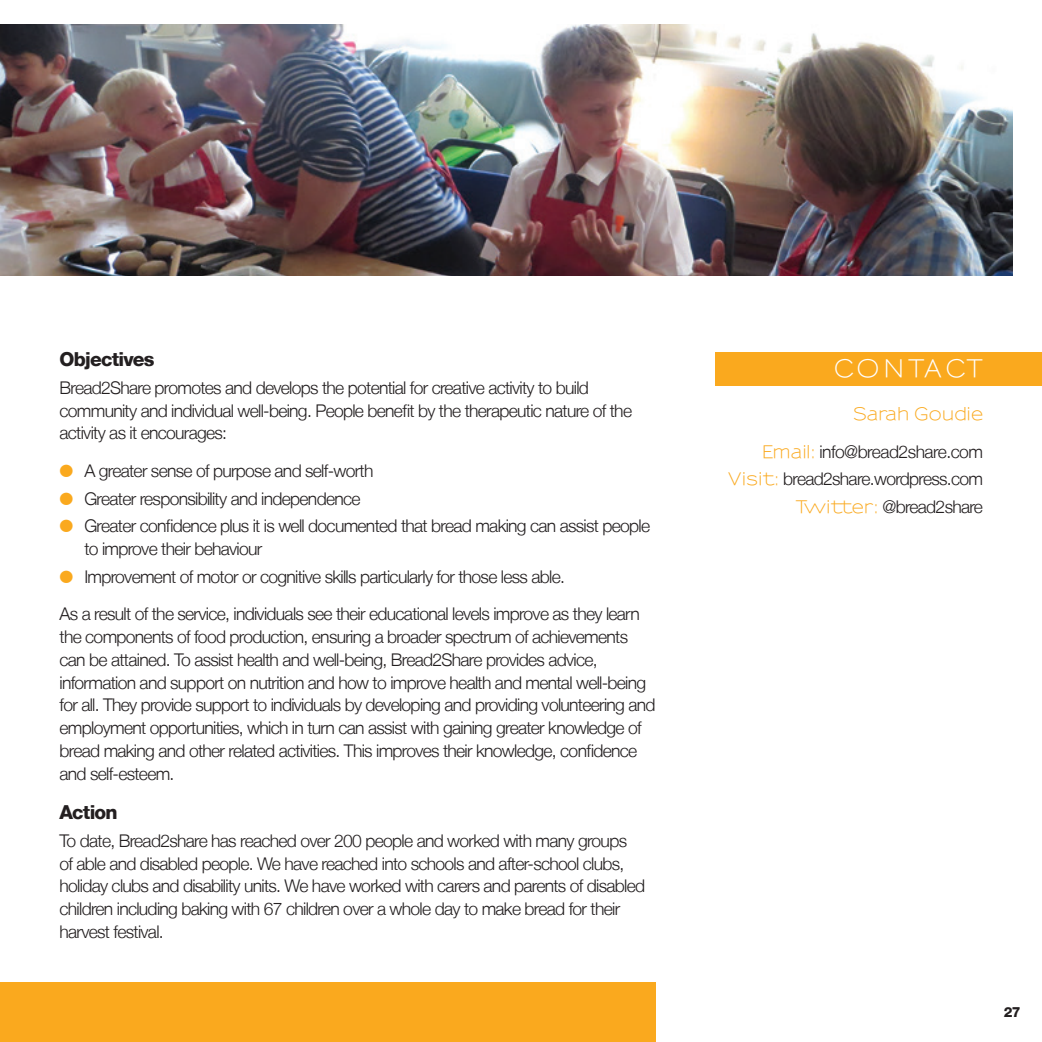
<style>
.page{position:relative;width:1042px;height:1042px;background:#fff}
.page>*{position:absolute;margin:0;border:0;box-sizing:border-box;transform-origin:0 0}
.t1{font:600 24.5px "Sansumi";letter-spacing:.105em;color:#fff}
.t2{font:800 19.25px "Helvetica Neue LT";letter-spacing:-.04em;color:#231f20}
.Body{font:300 17.5px/22.8px "Helvetica Neue LT";letter-spacing:-.04em;color:#231f20}
.Bullets{font:300 17.5px/22.8px "Helvetica Neue LT";letter-spacing:-.04em;color:#231f20}
.Body-2{font:600 17.5px "Sansumi";color:#faa91e}
.t3{font:800 14px "Helvetica Neue LT";color:#231f20}
.s1{color:#faa91e}
.s2{font-family:"Sansumi";font-weight:600;color:#faa91e}
</style>
<div class="page">
<img style="left:0;top:25px;width:1012px;height:250px">
<div style="left:0;top:982px;width:655px;height:60px;background:#faa91e"></div>
<div style="left:715px;top:352px;width:327px;height:33px;background:#faa91e"></div>
<p class="t2" style="left:60px;top:348px;width:97px">Objectives</p>
<p class="Body" style="left:60px;top:376px;width:574px">Bread2Share promotes and develops the potential for creative activity to build community and individual well-being. People benefit by the therapeutic nature of the activity as it encourages:</p>
<p class="Bullets" style="left:60px;top:459px;width:315px"><span class="s1">●</span> A greater sense of purpose and self-worth</p>
<p class="Bullets" style="left:60px;top:487px;width:302px"><span class="s1">●</span> Greater responsibility and independence</p>
<p class="Bullets" style="left:84px;top:514px;width:567px;text-indent:-25px"><span class="s1">●</span> Greater confidence plus it is well documented that bread making can assist people to improve their behaviour</p>
<p class="Bullets" style="left:60px;top:565px;width:507px"><span class="s1">●</span> Improvement of motor or cognitive skills particularly for those less able.</p>
<p class="Body" style="left:60px;top:602px;width:597px">As a result of the service, individuals see their educational levels improve as they learn the components of food production, ensuring a broader spectrum of achievements can be attained. To assist health and well-being, Bread2Share provides advice, information and support on nutrition and how to improve health and mental well-being for all. They provide support to individuals by developing and providing volunteering and employment opportunities, which in turn can assist with gaining greater knowledge of bread making and other related activities. This improves their knowledge, confidence and self-esteem.</p>
<p class="t2" style="left:60px;top:801px;width:60px">Action</p>
<p class="Body" style="left:60px;top:829px;width:587px">To date, Bread2share has reached over 200 people and worked with many groups<br>of able and disabled people. We have reached into schools and after-school clubs, holiday clubs and disability units. We have worked with carers and parents of disabled children including baking with 67 children over a whole day to make bread for their harvest festival.</p>
<p class="t1" style="left:834px;top:356px;width:151px">CONTACT</p>
<p class="Body-2" style="left:853px;top:405px;width:132px">Sarah Goudie</p>
<p class="Body" style="left:761px;top:440px;width:223px"><span class="s2">Email:</span> info@bread2share.com</p>
<p class="Body" style="left:728px;top:467px;width:256px"><span class="s2">Visit:</span> bread2share.wordpress.com</p>
<p class="Body" style="left:795px;top:495px;width:189px"><span class="s2">Twitter:</span> @bread2share</p>
<p class="t3" style="left:1003px;top:1004px;width:19px">27</p>
</div>
